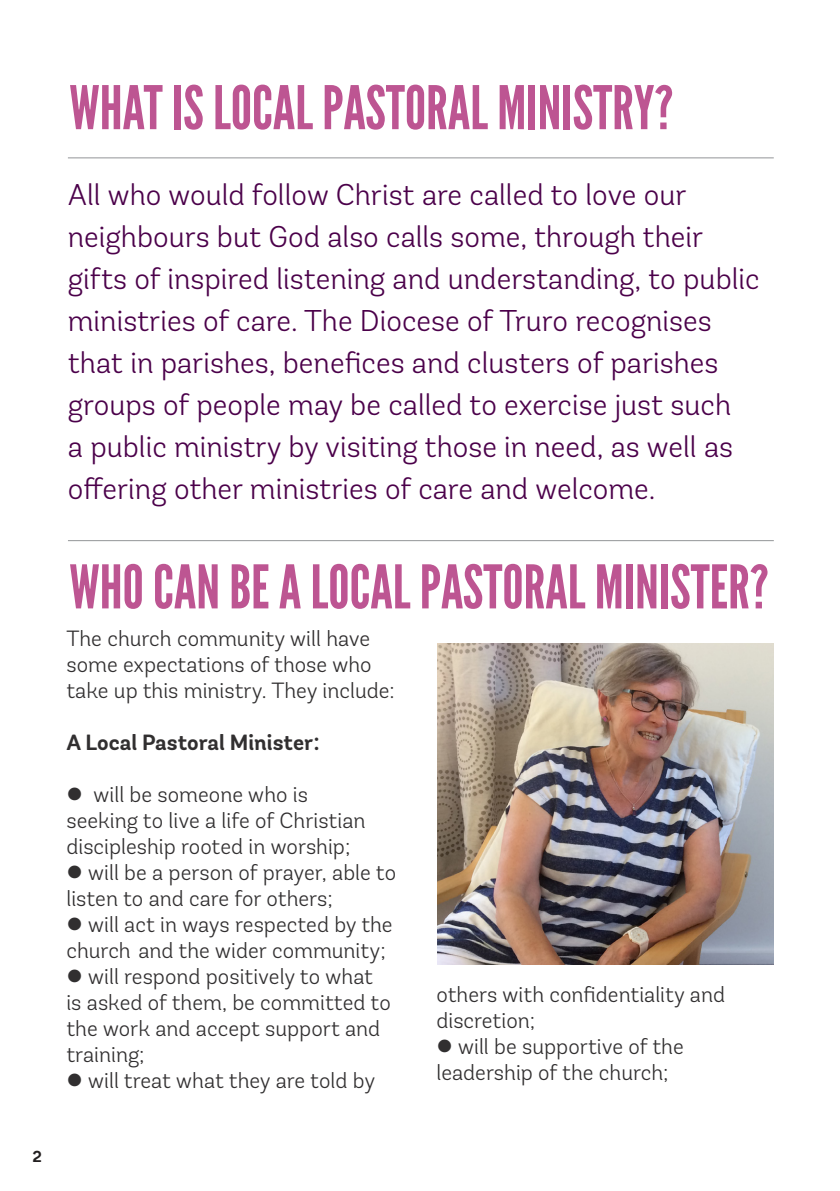
<style>
.page{position:relative;width:840px;height:1191px;background:#fff}
.page>*{position:absolute;margin:0;border:0;box-sizing:border-box;transform-origin:0 0}
.Main_Title{font:60px "League Gothic";color:#bd5592}
.Introduction{font:300 30px/42px "Andes Rounded";color:#4b004a}
.Body_Copy{font:300 22px/26px "Andes Rounded";color:#312f30}
.Body_Copy-2{font:700 22px "Andes Rounded";color:#312f30}
.t1{font:700 16px "Andes Rounded";color:#231f20}
</style>
<div class="page">
<img style="left:437px;top:643px;width:336px;height:322px">
<hr style="left:68px;top:157px;width:705px;height:1px;background:#939598">
<hr style="left:68px;top:540px;width:705px;height:1px;background:#939598">
<p class="t1" style="left:33px;top:1146px;width:11px">2</p>
<p class="Main_Title" style="left:69px;top:72px;width:605px">WHAT IS LOCAL PASTORAL MINISTRY?</p>
<p class="Introduction" style="left:68px;top:174px;width:693px">All who would follow Christ are called to love our neighbours but God also calls some, through their gifts of inspired listening and understanding, to public ministries of care. The Diocese of Truro recognises that in parishes, benefices and clusters of parishes groups of people may be called to exercise just such<br>a public ministry by visiting those in need, as well as offering other ministries of care and welcome.</p>
<p class="Main_Title" style="left:69px;top:551px;width:700px">WHO CAN BE A LOCAL PASTORAL MINISTER?</p>
<p class="Body_Copy" style="left:66px;top:625px;width:330px">The church community will have some expectations of those who take up this ministry. They include:</p>
<p class="Body_Copy-2" style="left:66px;top:728px;width:255px">A Local Pastoral Minister:</p>
<p class="Body_Copy" style="left:66px;top:781px;width:300px">● will be someone who is seeking to live a life of Christian discipleship rooted in worship;</p>
<p class="Body_Copy" style="left:66px;top:859px;width:331px">● will be a person of prayer, able to listen to and care for others;</p>
<p class="Body_Copy" style="left:66px;top:911px;width:327px">● will act in ways respected by the church and the wider community;</p>
<p class="Body_Copy" style="left:66px;top:963px;width:326px">● will respond positively to what is asked of them, be committed to the work and accept support and training;</p>
<p class="Body_Copy" style="left:66px;top:1067px;width:310px">● will treat what they are told by</p>
<p class="Body_Copy" style="left:436px;top:981px;width:290px">others with confidentiality and discretion;</p>
<p class="Body_Copy" style="left:436px;top:1033px;width:249px">● will be supportive of the leadership of the church;</p>
</div>
